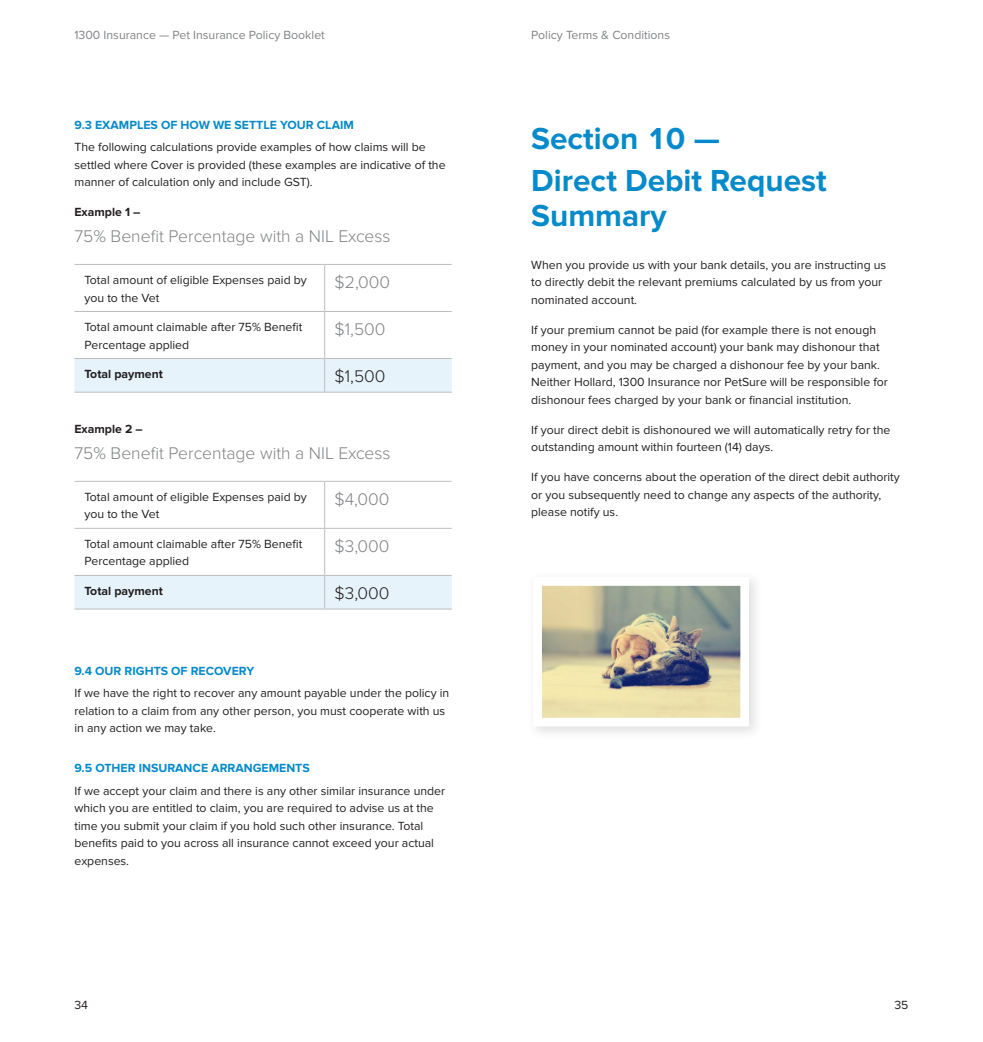
<style>
.page{position:relative;width:983px;height:1042px;background:#fff}
.page>*{position:absolute;margin:0;border:0;box-sizing:border-box;transform-origin:0 0}
.t1{font:700 31.5px/42px "Proxima Nova";color:#068aca}
.t2{font:300 17.5px "Proxima Nova";color:#808285}
.t3{font:300 17.5px "Proxima Nova";color:#231f20}
.t4{font:12.25px/17.5px "Proxima Nova";color:#231f20}
.t5{font:700 12.25px "Proxima Nova";color:#068aca}
.t6{font:12.25px "Proxima Nova";color:#808285}
.t7{font:700 12.25px "Proxima Nova";color:#231f20}
</style>
<div class="page">
<div style="left:74px;top:359px;width:377px;height:33px;background:#e6f3fa"></div>
<hr style="left:74px;top:264px;width:250px;height:1px;background:#bcbec0">
<hr style="left:324px;top:264px;width:127px;height:1px;background:#bcbec0">
<hr style="left:324px;top:265px;width:1px;height:46px;background:#bcbec0">
<hr style="left:74px;top:311px;width:250px;height:1px;background:#bcbec0">
<hr style="left:324px;top:311px;width:127px;height:1px;background:#bcbec0">
<hr style="left:324px;top:312px;width:1px;height:46px;background:#bcbec0">
<hr style="left:74px;top:358px;width:250px;height:1px;background:#bcbec0">
<hr style="left:324px;top:358px;width:127px;height:1px;background:#bcbec0">
<hr style="left:324px;top:359px;width:1px;height:33px;background:#bcbec0">
<hr style="left:74px;top:392px;width:250px;height:1px;background:#bcbec0">
<hr style="left:324px;top:392px;width:127px;height:1px;background:#bcbec0">
<div style="left:74px;top:576px;width:377px;height:32px;background:#e6f3fa"></div>
<hr style="left:74px;top:481px;width:250px;height:1px;background:#bcbec0">
<hr style="left:324px;top:481px;width:127px;height:1px;background:#bcbec0">
<hr style="left:324px;top:482px;width:1px;height:46px;background:#bcbec0">
<hr style="left:74px;top:528px;width:250px;height:1px;background:#bcbec0">
<hr style="left:324px;top:528px;width:127px;height:1px;background:#bcbec0">
<hr style="left:324px;top:529px;width:1px;height:46px;background:#bcbec0">
<hr style="left:74px;top:575px;width:250px;height:1px;background:#bcbec0">
<hr style="left:324px;top:575px;width:127px;height:1px;background:#bcbec0">
<hr style="left:324px;top:576px;width:1px;height:32px;background:#bcbec0">
<hr style="left:74px;top:608px;width:250px;height:1px;background:#bcbec0">
<hr style="left:324px;top:608px;width:127px;height:1px;background:#bcbec0">
<svg style="left:537px;top:581px;width:216px;height:150px"></svg>
<p class="t6" style="left:74px;top:28px;width:252px">1300 Insurance — Pet Insurance Policy Booklet</p>
<p class="t5" style="left:74px;top:118px;width:37px">9.3 EXAMPLES</p>
<p class="t5" style="left:161px;top:118px;width:31px">OF HOW</p>
<p class="t5" style="left:213px;top:118px;width:30px">WE SETTLE</p>
<p class="t5" style="left:280px;top:118px;width:10px">YOUR</p>
<p class="t5" style="left:317px;top:118px;width:9px">CLAIM</p>
<p class="t4" style="left:74px;top:139px;width:372px">The following calculations provide examples of how claims will be settled where Cover is provided (these examples are indicative of the manner of calculation only and include GST).</p>
<p class="t7" style="left:74px;top:205px;width:67px">EXAMPLE 1 –</p>
<h2 class="t2" style="left:74px;top:226px;width:317px">75% Benefit Percentage with a NIL Excess</h2>
<p class="t4" style="left:84px;top:271px;width:224px">Total amount of eligible Expenses paid by you to the Vet</p>
<h2 class="t2" style="left:334px;top:272px;width:57px">$2,000</h2>
<p class="t4" style="left:84px;top:318px;width:219px">Total amount claimable after 75% Benefit<br>Percentage applied</p>
<h2 class="t2" style="left:334px;top:319px;width:52px">$1,500</h2>
<p class="t7" style="left:84px;top:367px;width:80px">TOTAL PAYMENT</p>
<h2 class="t3" style="left:334px;top:366px;width:52px">$1,500</h2>
<p class="t7" style="left:74px;top:422px;width:70px">EXAMPLE 2 –</p>
<h2 class="t2" style="left:74px;top:443px;width:317px">75% Benefit Percentage with a NIL Excess</h2>
<p class="t4" style="left:84px;top:488px;width:224px">Total amount of eligible Expenses paid by you to the Vet</p>
<h2 class="t2" style="left:334px;top:489px;width:56px">$4,000</h2>
<p class="t4" style="left:84px;top:535px;width:219px">Total amount claimable after 75% Benefit<br>Percentage applied</p>
<h2 class="t2" style="left:334px;top:536px;width:56px">$3,000</h2>
<p class="t7" style="left:84px;top:584px;width:80px">TOTAL PAYMENT</p>
<h2 class="t3" style="left:334px;top:583px;width:56px">$3,000</h2>
<p class="t5" style="left:74px;top:663px;width:59px">9.4 OUR RIGHTS</p>
<p class="t5" style="left:171px;top:663px;width:29px">OF RECOVERY</p>
<p class="t4" style="left:74px;top:684px;width:376px">If we have the right to recover any amount payable under the policy in relation to a claim from any other person, you must cooperate with us in any action we may take.</p>
<p class="t5" style="left:74px;top:761px;width:39px">9.5 OTHER</p>
<p class="t5" style="left:139px;top:761px;width:9px">INSURANCE</p>
<p class="t5" style="left:211px;top:761px;width:10px">ARRANGEMENTS</p>
<p class="t4" style="left:74px;top:782px;width:372px">If we accept your claim and there is any other similar insurance under which you are entitled to claim, you are required to advise us at the time you submit your claim if you hold such other insurance. Total benefits paid to you across all insurance cannot exceed your actual expenses.</p>
<p class="t6" style="left:531px;top:28px;width:140px">Policy Terms &amp; Conditions</p>
<h1 class="t1" style="left:531px;top:119px;width:297px">SECTION 10 —<br>DIRECT DEBIT REQUEST</h1>
<h1 class="t1" style="left:531px;top:196px;width:137px">SUMMARY</h1>
<p class="t4" style="left:531px;top:256px;width:356px">When you provide us with your bank details, you are instructing us to directly debit the relevant premiums calculated by us from your nominated account.</p>
<p class="t4" style="left:531px;top:321px;width:358px">If your premium cannot be paid (for example there is not enough money in your nominated account) your bank may dishonour that payment, and you may be charged a dishonour fee by your bank.<br>Neither Hollard, 1300 Insurance nor PetSure will be responsible for dishonour fees charged by your bank or financial institution.</p>
<p class="t4" style="left:531px;top:421px;width:360px">If your direct debit is dishonoured we will automatically retry for the outstanding amount within fourteen (14) days.</p>
<p class="t4" style="left:531px;top:468px;width:370px">If you have concerns about the operation of the direct debit authority or you subsequently need to change any aspects of the authority, please notify us.</p>
<p class="t4" style="left:74px;top:996px;width:15px">34</p>
<p class="t4" style="left:894px;top:996px;width:16px">35</p>
</div>
